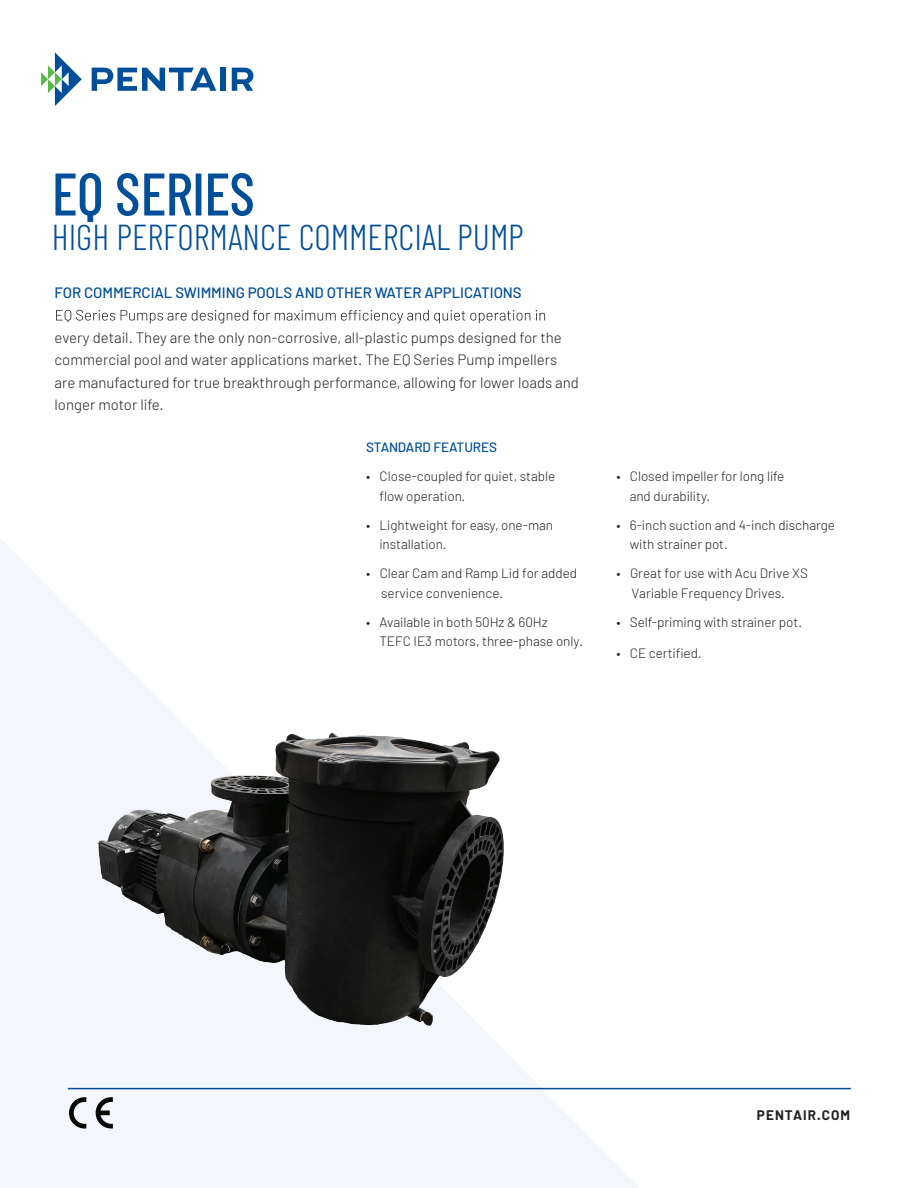
<style>
.page{position:relative;width:918px;height:1188px;background:#fff}
.page>*{position:absolute;margin:0;border:0;box-sizing:border-box;transform-origin:0 0}
.t1{font:500 60px "Barlow Condensed";letter-spacing:-.015em;color:#014e99}
.t2{font:300 36px "Barlow Condensed";color:#014e99}
.t3{font:300 15px/22.5px "Barlow";color:#231f20}
.t4{font:500 15px "Barlow";letter-spacing:-.005em;color:#014e99}
.t5{font:300 13.5px/19.5px "Barlow";letter-spacing:-.005em;color:#231f20}
.t6{font:500 13.5px "Barlow";letter-spacing:-.005em;color:#014e99}
.t7{font:700 13.5px "Barlow";letter-spacing:.08em;color:#231f20}
</style>
<div class="page">
<svg style="left:0;top:539px;width:652px;height:649px"></svg>
<svg style="left:56px;top:310px;width:489px;height:13px"></svg>
<svg style="left:41px;top:52px;width:41px;height:54px"></svg>
<svg style="left:92px;top:68px;width:124px;height:23px"></svg>
<div style="left:220px;top:68px;width:6px;height:23px;background:#014e99"></div>
<svg style="left:232px;top:68px;width:21px;height:23px"></svg>
<hr style="left:68px;top:1088px;width:783px;height:1px;background:#014e99">
<img style="left:97px;top:732px;width:407px;height:293px">
<svg style="left:96px;top:1097px;width:17px;height:32px"></svg>
<svg style="left:69px;top:1097px;width:17px;height:32px"></svg>
<h1 class="t1" style="left:52px;top:151px;width:205px">EQ SERIES</h1>
<h2 class="t2" style="left:52px;top:211px;width:474px">HIGH PERFORMANCE COMMERCIAL PUMP</h2>
<p class="t4" style="left:55px;top:283px;width:469px">FOR COMMERCIAL SWIMMING POOLS AND OTHER WATER APPLICATIONS</p>
<p class="t3" style="left:55px;top:326px;width:526px">every detail. They are the only non-corrosive, all-plastic pumps designed for the commercial pool and water applications market. The EQ Series Pump impellers are manufactured for true breakthrough performance, allowing for lower loads and longer motor life.</p>
<p class="t6" style="left:366px;top:439px;width:133px">STANDARD FEATURES</p>
<p class="t5" style="left:379px;top:466px;width:177px;text-indent:-13px">• Close-coupled for quiet, stable flow operation.</p>
<p class="t5" style="left:379px;top:515px;width:175px;text-indent:-13px">• Lightweight for easy, one-man installation.</p>
<p class="t5" style="left:381px;top:563px;width:198px;text-indent:-15px">• Clear Cam and Ramp Lid for added service convenience.</p>
<p class="t5" style="left:379px;top:612px;width:205px;text-indent:-13px">• Available in both 50Hz &amp; 60Hz<br>TEFC IE3 motors, three-phase only.</p>
<p class="t5" style="left:630px;top:466px;width:156px;text-indent:-13px">• Closed impeller for long life and durability.</p>
<p class="t5" style="left:630px;top:515px;width:207px;text-indent:-13px">• 6-inch suction and 4-inch discharge with strainer pot.</p>
<p class="t5" style="left:616px;top:563px;width:193px;text-align:center">• Great for use with Acu Drive XS<br>Variable Frequency Drives.</p>
<p class="t5" style="left:616px;top:612px;width:187px">• Self-priming with strainer pot.</p>
<p class="t5" style="left:616px;top:643px;width:87px">• CE certified.</p>
<p class="t7" style="left:757px;top:1107px;width:95px">PENTAIR.COM</p>
</div>
